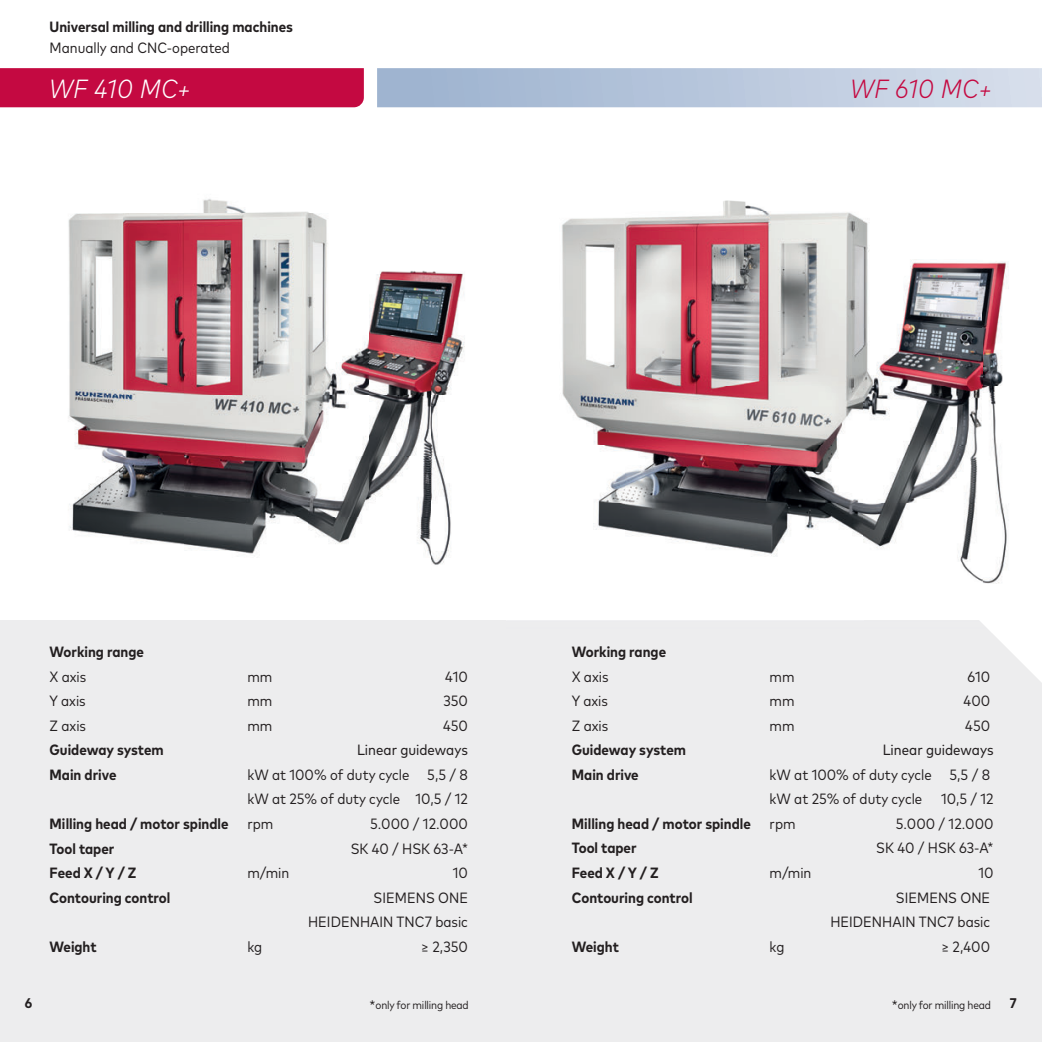
<style>
.page{position:relative;width:1042px;height:1042px;background:#fff}
.page>*{position:absolute;margin:0;border:0;box-sizing:border-box;transform-origin:0 0}
.t1{font:italic 300 condensed 26.25px "Mark Pro";letter-spacing:.015em;color:#fff}
.t2{font:italic 300 condensed 26.25px "Mark Pro";letter-spacing:.015em;color:#c40941}
.t3{font:condensed 14.88px/24.5px "Mark Pro";color:#231f20}
.t4{font:700 condensed 14.88px "Mark Pro";color:#231f20}
.t5{font:condensed 14.88px "Mark Pro";color:#231f20}
.t6{font:700 condensed 14px "Mark Pro";color:#231f20}
.t7{font:condensed 11.38px "Mark Pro";letter-spacing:-.015em;color:#231f20}
.s1{font-size:14.88px}
</style>
<div class="page">
<svg style="left:377px;top:68px;width:665px;height:39px;background:#b8c7dc"></svg>
<div style="left:0;top:68px;width:364px;height:39px;background:#c40941"></div>
<div style="left:0;top:620px;width:1042px;height:422px;background:#ededee"></div>
<svg style="left:992px;top:632px;width:50px;height:50px"></svg>
<img style="left:68px;top:199px;width:397px;height:366px">
<img style="left:562px;top:200px;width:420px;height:379px">
<img style="left:982px;top:261px;width:27px;height:295px">
<img style="left:978px;top:556px;width:64px;height:76px">
<p class="t4" style="left:50px;top:15px;width:245px">Universal milling and drilling machines</p>
<p class="t3" style="left:50px;top:34px;width:182px">Manually and CNC-operated</p>
<h1 class="t1" style="left:48px;top:70px;width:144px">WF 410 MC+</h1>
<h1 class="t2" style="left:849px;top:69px;width:144px">WF 610 MC+</h1>
<p class="t4" style="left:50px;top:641px;width:96px">Working range</p>
<p class="t3" style="left:50px;top:663px;width:38px">X axis</p>
<p class="t3" style="left:247px;top:663px;width:26px">mm</p>
<p class="t3" style="left:445px;top:663px;width:24px">410</p>
<p class="t3" style="left:50px;top:688px;width:38px">Y axis</p>
<p class="t3" style="left:247px;top:688px;width:26px">mm</p>
<p class="t3" style="left:443px;top:688px;width:26px">350</p>
<p class="t3" style="left:50px;top:712px;width:38px">Z axis</p>
<p class="t3" style="left:247px;top:712px;width:26px">mm</p>
<p class="t3" style="left:443px;top:712px;width:26px">450</p>
<p class="t4" style="left:50px;top:739px;width:116px">Guideway system</p>
<p class="t5" style="left:357px;top:739px;width:112px">Linear guideways</p>
<p class="t4" style="left:50px;top:763px;width:68px">Main drive</p>
<p class="t3" style="left:247px;top:761px;width:222px">kW at 100% of duty cycle 5,5 / 8 kW at 25% of duty cycle 10,5 / 12</p>
<p class="t4" style="left:50px;top:812px;width:180px">Milling head / motor spindle</p>
<p class="t3" style="left:247px;top:810px;width:27px">rpm</p>
<p class="t3" style="left:370px;top:810px;width:99px">5.000 / 12.000</p>
<p class="t4" style="left:50px;top:837px;width:66px">Tool taper</p>
<p class="t3" style="left:351px;top:835px;width:119px">SK 40 / HSK 63-A*</p>
<p class="t4" style="left:50px;top:861px;width:88px">Feed X / Y / Z</p>
<p class="t3" style="left:247px;top:859px;width:43px">m/min</p>
<p class="t3" style="left:453px;top:859px;width:17px">10</p>
<p class="t4" style="left:50px;top:886px;width:122px">Contouring control</p>
<p class="t3" style="left:308px;top:884px;width:161px;text-align:right">SIEMENS ONE<br>HEIDENHAIN TNC7 basic</p>
<p class="t4" style="left:50px;top:935px;width:49px">Weight</p>
<p class="t3" style="left:247px;top:933px;width:16px">kg</p>
<p class="t3" style="left:421px;top:933px;width:49px">≥ 2,350</p>
<p class="t4" style="left:572px;top:641px;width:96px">Working range</p>
<p class="t3" style="left:572px;top:663px;width:38px">X axis</p>
<p class="t3" style="left:769px;top:663px;width:26px">mm</p>
<p class="t3" style="left:967px;top:663px;width:24px">610</p>
<p class="t3" style="left:572px;top:688px;width:38px">Y axis</p>
<p class="t3" style="left:769px;top:688px;width:26px">mm</p>
<p class="t3" style="left:963px;top:688px;width:28px">400</p>
<p class="t3" style="left:572px;top:712px;width:38px">Z axis</p>
<p class="t3" style="left:769px;top:712px;width:26px">mm</p>
<p class="t3" style="left:965px;top:712px;width:26px">450</p>
<p class="t4" style="left:572px;top:739px;width:116px">Guideway system</p>
<p class="t5" style="left:883px;top:739px;width:112px">Linear guideways</p>
<p class="t4" style="left:572px;top:763px;width:68px">Main drive</p>
<p class="t3" style="left:769px;top:761px;width:222px">kW at 100% of duty cycle 5,5 / 8 kW at 25% of duty cycle</p>
<p class="t3" style="left:941px;top:786px;width:54px">10,5 / 12</p>
<p class="t4" style="left:572px;top:812px;width:180px">Milling head / motor spindle</p>
<p class="t3" style="left:769px;top:810px;width:27px">rpm</p>
<p class="t3" style="left:896px;top:810px;width:99px">5.000 / 12.000</p>
<p class="t4" style="left:572px;top:837px;width:66px">Tool taper</p>
<p class="t3" style="left:876px;top:835px;width:119px">SK 40 / HSK 63-A*</p>
<p class="t4" style="left:572px;top:861px;width:88px">Feed X / Y / Z</p>
<p class="t3" style="left:769px;top:859px;width:43px">m/min</p>
<p class="t3" style="left:978px;top:859px;width:17px">10</p>
<p class="t4" style="left:572px;top:886px;width:122px">Contouring control</p>
<p class="t3" style="left:830px;top:884px;width:161px;text-align:right">SIEMENS ONE<br>HEIDENHAIN TNC7 basic</p>
<p class="t4" style="left:572px;top:935px;width:49px">Weight</p>
<p class="t3" style="left:769px;top:933px;width:16px">kg</p>
<p class="t3" style="left:941px;top:933px;width:51px">≥ 2,400</p>
<p class="t6" style="left:25px;top:993px;width:9px">6</p>
<p class="t6" style="left:1009px;top:993px;width:8px">7</p>
<p class="t7" style="left:370px;top:997px;width:101px"><span class="s1">*</span>only for milling head</p>
<p class="t7" style="left:892px;top:997px;width:101px"><span class="s1">*</span>only for milling head</p>
</div>
